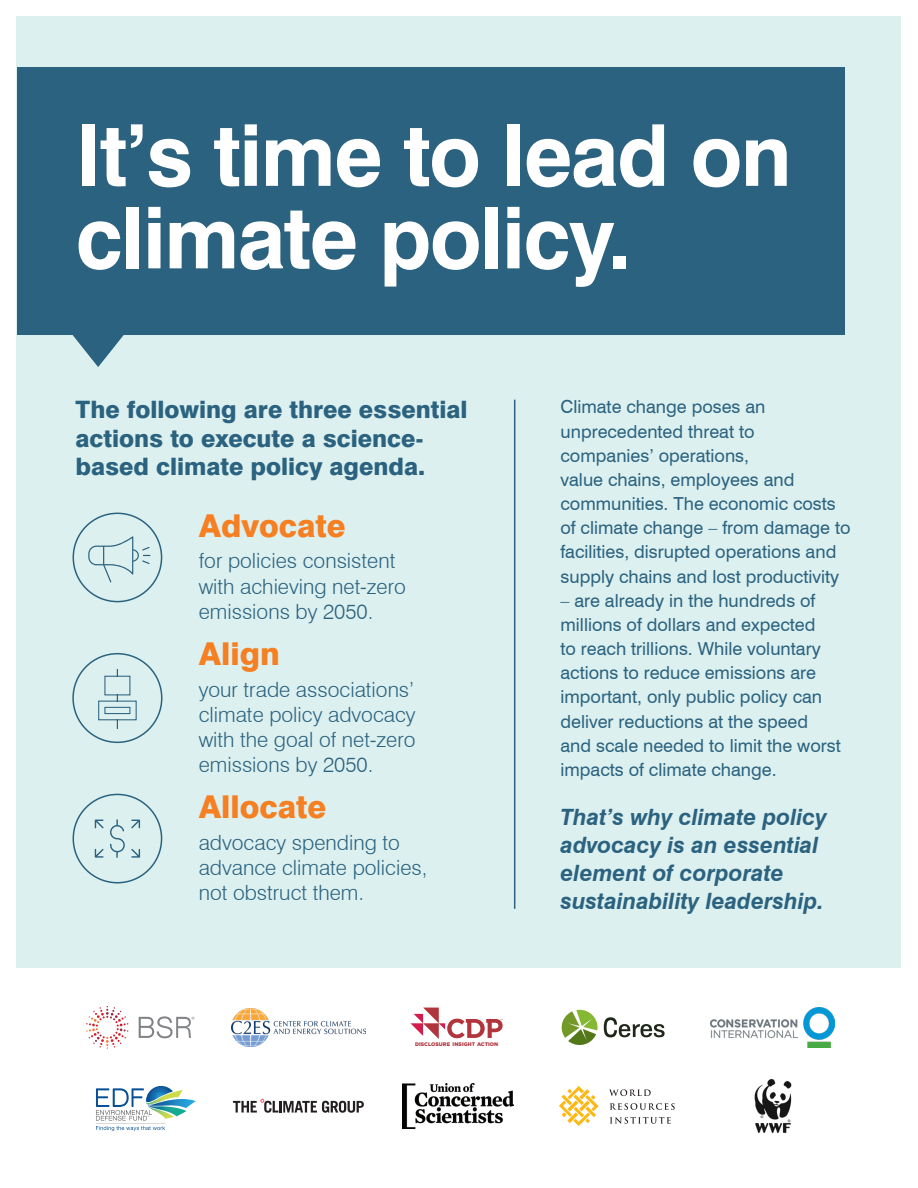
<style>
.page{position:relative;width:918px;height:1188px;background:#fff}
.page>*{position:absolute;margin:0;border:0;box-sizing:border-box;transform-origin:0 0}
.t1{font:700 85.5px/82.5px "Swiss 721 BT";letter-spacing:-.02em;color:#fff}
.Body{font:800 31.5px "Swiss 721 BT";color:#f57f21}
.Quote_-_White{font:800 24px/28.8px "Swiss 721 BT";color:#2b627f}
.t2{font:italic 700 22.5px/28px "Swiss 721 BT";color:#2b627f}
.Body-2{font:300 21px/25.2px "Swiss 721 BT";color:#2b627f}
.Body-3{font:18px/24.2px "Swiss 721 BT";color:#2b627f}
.t3{font:900 5.25px "Gotham";letter-spacing:.005em;color:#b1353d}
</style>
<div class="page">
<div style="left:17px;top:16px;width:884px;height:952px;background:#dcf0ef"></div>
<div style="left:17px;top:67px;width:828px;height:268px;background:#2b627f"></div>
<svg style="left:72px;top:335px;width:52px;height:32px"></svg>
<svg style="left:88px;top:536px;width:62px;height:46px"></svg>
<div style="left:73px;top:513px;width:89px;height:89px;border:2px solid #2b627f;border-radius:50%"></div>
<svg style="left:95px;top:819px;width:45px;height:39px"></svg>
<div style="left:73px;top:794px;width:89px;height:89px;border:2px solid #2b627f;border-radius:50%"></div>
<hr style="left:514px;top:400px;width:1px;height:509px;background:#2b627f">
<svg style="left:98px;top:669px;width:39px;height:60px"></svg>
<div style="left:72px;top:653px;width:90px;height:90px;border:2px solid #2b627f;border-radius:50%"></div>
<svg style="left:86px;top:1006px;width:42px;height:43px"></svg>
<svg style="left:139px;top:1016px;width:55px;height:22px"></svg>
<img style="left:232px;top:1008px;width:133px;height:38px">
<svg style="left:410px;top:1008px;width:93px;height:31px"></svg>
<img style="left:711px;top:1008px;width:124px;height:39px">
<svg style="left:233px;top:1099px;width:131px;height:14px"></svg>
<svg style="left:96px;top:1086px;width:100px;height:45px"></svg>
<img style="left:403px;top:1084px;width:111px;height:44px">
<svg style="left:559px;top:1086px;width:40px;height:40px"></svg>
<svg style="left:609px;top:1089px;width:42px;height:7px"></svg>
<svg style="left:610px;top:1103px;width:65px;height:7px"></svg>
<svg style="left:610px;top:1117px;width:61px;height:7px"></svg>
<img style="left:754px;top:1078px;width:38px;height:55px">
<svg style="left:562px;top:1010px;width:36px;height:35px"></svg>
<svg style="left:604px;top:1017px;width:61px;height:20px"></svg>
<p class="t1" style="left:76px;top:114px;width:718px">It’s time to lead on climate policy.</p>
<p class="Quote_-_White" style="left:76px;top:395px;width:393px">The following are three essential actions to execute a science&shy;based climate policy agenda.</p>
<h3 class="Body" style="left:199px;top:506px;width:148px">Advocate</h3>
<p class="Body-2" style="left:199px;top:548px;width:209px">for policies consistent with achieving net-zero emissions by 2050.</p>
<p class="Body" style="left:199px;top:634px;width:83px">Align</p>
<p class="Body-2" style="left:199px;top:676px;width:219px;text-align:justify">your trade associations’ climate policy advocacy with the goal of net-zero emissions by 2050.</p>
<h3 class="Body" style="left:199px;top:788px;width:129px">Allocate</h3>
<p class="Body-2" style="left:199px;top:830px;width:230px">advocacy spending to advance climate policies, not obstruct them.</p>
<p class="t3" style="left:415px;top:1041px;width:85px">DISCLOSURE INSIGHT ACTION</p>
<p class="Body-3" style="left:561px;top:395px;width:292px">Climate change poses an unprecedented threat to companies’ operations,<br>value chains, employees and communities. The economic costs of climate change – from damage to facilities, disrupted operations and supply chains and lost productivity</p>
<p class="Body-3" style="left:561px;top:588px;width:282px">– are already in the hundreds of millions of dollars and expected<br>to reach trillions. While voluntary actions to reduce emissions are important, only public policy can deliver reductions at the speed and scale needed to limit the worst impacts of climate change.</p>
<h3 class="t2" style="left:561px;top:802px;width:268px">That’s why climate policy advocacy is an essential element of corporate sustainability leadership.</h3>
</div>
